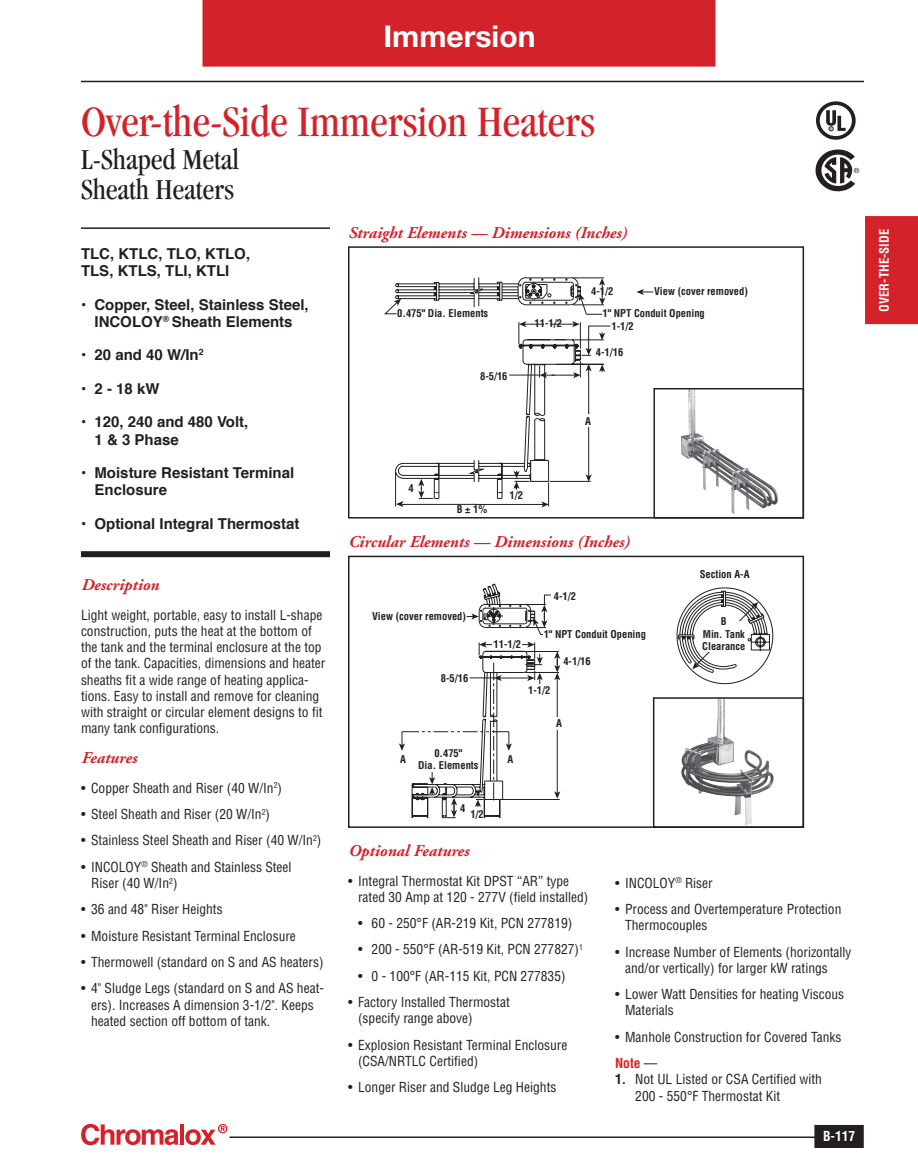
<style>
.page{position:relative;width:918px;height:1175px;background:#fff}
.page>*{position:absolute;margin:0;border:0;box-sizing:border-box;transform-origin:0 0}
.t1{font:condensed 45px "Garamond";color:#d32229}
.t2{font:condensed 30px/30px "Garamond";color:#231f20}
.t3{font:700 30px "Helvetica Neue";color:#fff}
.t4{font:italic 700 16.5px "Adobe Garamond";color:#d32229}
.t5{font:700 15px/17.2px "Helvetica";color:#231f20}
.t6{font:condensed 13.5px/16.2px "Helvetica";color:#231f20}
.t7{font:700 condensed 13.5px "Helvetica";color:#fff}
.t8{font:700 condensed 12.75px "Helvetica";color:#fff}
.t9{font:700 condensed 10.5px/12.6px "Helvetica";color:#231f20;text-align:center}
.s1{font-weight:700;color:#d32229}
.s2{font-weight:700}
</style>
<div class="page">
<div style="left:815px;top:1125px;width:48px;height:22px;background:#231f20"></div>
<div style="left:814px;top:1124px;width:50px;height:24px;border:2px solid #231f20"></div>
<hr style="left:81px;top:81px;width:783px;height:1px;background:#231f20">
<hr style="left:230px;top:1136px;width:588px;height:2px;background:#231f20">
<svg style="left:81px;top:1123px;width:98px;height:22px"></svg>
<hr style="left:180px;top:1124px;width:4px;height:20px;background:#d32229">
<svg style="left:185px;top:1124px;width:42px;height:21px"></svg>
<div style="left:202px;top:0;width:514px;height:67px;background:#d32229"></div>
<div style="left:865px;top:216px;width:53px;height:108px;background:#d32229"></div>
<hr style="left:81px;top:227px;width:249px;height:2px;background:#231f20">
<div style="left:81px;top:551px;width:249px;height:6px;background:#231f20"></div>
<svg style="left:826px;top:110px;width:20px;height:21px"></svg>
<div style="left:816px;top:101px;width:40px;height:39px;border:4px solid #231f20;border-radius:50%"></div>
<svg style="left:815px;top:149px;width:44px;height:43px"></svg>
<svg style="left:676px;top:587px;width:97px;height:97px"></svg>
<svg style="left:399px;top:583px;width:162px;height:235px"></svg>
<div style="left:700px;top:621px;width:47px;height:31px;background:#fff"></div>
<img style="left:681px;top:391px;width:97px;height:123px">
<img style="left:681px;top:700px;width:93px;height:125px">
<div style="left:348px;top:555px;width:456px;height:273px;border:2px solid #231f20"></div>
<div style="left:348px;top:246px;width:456px;height:272px;border:2px solid #231f20"></div>
<div style="left:543px;top:717px;width:33px;height:13px;background:#fff"></div>
<div style="left:492px;top:638px;width:30px;height:11px;background:#fff"></div>
<div style="left:653px;top:697px;width:151px;height:131px;border:2px solid #231f20"></div>
<div style="left:653px;top:388px;width:151px;height:130px;border:2px solid #231f20"></div>
<svg style="left:385px;top:277px;width:226px;height:230px"></svg>
<hr style="left:573px;top:277px;width:31px;height:1px;background:#231f20">
<hr style="left:509px;top:375px;width:30px;height:1px;background:#231f20">
<svg style="left:636px;top:289px;width:17px;height:6px"></svg>
<div style="left:577px;top:414px;width:22px;height:13px;background:#fff"></div>
<h2 class="t3" style="left:383px;top:18px;width:154px">Immersion</h2>
<p class="t1" style="left:81px;top:97px;width:516px">Over-the-Side Immersion Heaters</p>
<p class="t2" style="left:81px;top:144px;width:160px">L-Shaped Metal<br>Sheath Heaters</p>
<p class="t5" style="left:81px;top:245px;width:171px">TLC, KTLC, TLO, KTLO,<br>TLS, KTLS, TLI, KTLI</p>
<p class="t5" style="left:81px;top:296px;width:229px;text-align:center">• Copper, Steel, Stainless Steel,<br>INCOLOY<sup>®</sup> Sheath Elements</p>
<p class="t5" style="left:81px;top:347px;width:124px">• 20 and 40 W/In<sup>2</sup></p>
<p class="t5" style="left:81px;top:380px;width:80px">• 2-18kW</p>
<p class="t5" style="left:94px;top:413px;width:155px;text-indent:-14px">• 120, 240 and 480 Volt,<br>1 &amp; 3 Phase</p>
<p class="t5" style="left:94px;top:464px;width:201px;text-indent:-14px">• Moisture Resistant Terminal<br>Enclosure</p>
<p class="t5" style="left:81px;top:515px;width:220px">• Optional Integral Thermostat</p>
<p class="t4" style="left:81px;top:576px;width:79px">Description</p>
<p class="t6" style="left:81px;top:606px;width:246px">Light weight, portable, easy to install L-shape construction, puts the heat at the bottom of the tank and the terminal enclosure at the top of the tank. Capacities, dimensions and heater sheaths fit a wide range of heating applica&shy;tions. Easy to install and remove for cleaning with straight or circular element designs to fit many tank configurations.</p>
<p class="t4" style="left:81px;top:749px;width:57px">Features</p>
<p class="t6" style="left:81px;top:779px;width:203px">• Copper sheath and Riser (40 W/In<sup>2</sup>)</p>
<p class="t6" style="left:81px;top:806px;width:191px">• Steel Sheath and Riser (20 W/In<sup>2</sup>)</p>
<p class="t6" style="left:81px;top:832px;width:242px">• Stainless Steel Sheath and Riser (40 W/In<sup>2</sup>)</p>
<p class="t6" style="left:91px;top:858px;width:202px;text-indent:-10px">• INCOLOY<sup>®</sup> Sheath and Stainless Steel<br>Riser (40 W/In<sup>2</sup>)</p>
<p class="t6" style="left:81px;top:901px;width:143px">• 36 and 48" Riser Heights</p>
<p class="t6" style="left:81px;top:927px;width:216px">• Moisture Resistant Terminal Enclosure</p>
<p class="t6" style="left:81px;top:953px;width:244px">• Thermowell (standard on S and AS heaters)</p>
<p class="t6" style="left:91px;top:980px;width:234px;text-indent:-10px">• 4" Sludge Legs (standard on S and AS heat&shy;ers). Increases A dimension 3-1/2". Keeps heated section off bottom of tank.</p>
<p class="t4" style="left:348px;top:224px;width:280px">Straight Elements — Dimensions (Inches)</p>
<p class="t9" style="left:397px;top:307px;width:92px">0.475" Dia. Elements</p>
<p class="t9" style="left:480px;top:369px;width:29px">8-5/16</p>
<p class="t9" style="left:654px;top:285px;width:95px">View (cover removed)</p>
<p class="t9" style="left:603px;top:280px;width:104px;line-height:22.5px;text-align:left;text-indent:-11px">4-1/2<br>1" NPT Conduit Opening</p>
<p class="t9" style="left:535px;top:317px;width:29px">11-1/2</p>
<p class="t9" style="left:612px;top:320px;width:24px">1-1/2</p>
<p class="t9" style="left:596px;top:346px;width:29px">4-1/16</p>
<p class="t9" style="left:585px;top:414px;width:7px">A</p>
<p class="t9" style="left:408px;top:481px;width:7px">4</p>
<p class="t9" style="left:457px;top:503px;width:32px">B ± 1%</p>
<p class="t9" style="left:510px;top:489px;width:15px">1/2</p>
<p class="t4" style="left:348px;top:532px;width:283px">Circular Elements — Dimensions (Inches)</p>
<p class="t9" style="left:372px;top:610px;width:95px">View (cover removed)</p>
<p class="t9" style="left:441px;top:672px;width:29px">8-5/16</p>
<p class="t9" style="left:494px;top:638px;width:29px">11-1/2</p>
<p class="t9" style="left:554px;top:590px;width:24px">4-1/2</p>
<p class="t9" style="left:544px;top:628px;width:104px">1" NPT Conduit Opening</p>
<p class="t9" style="left:528px;top:683px;width:24px">1-1/2</p>
<p class="t9" style="left:563px;top:655px;width:29px">4-1/16</p>
<p class="t9" style="left:418px;top:746px;width:62px">0.475"<br>Dia. Elements</p>
<p class="t9" style="left:460px;top:801px;width:7px">4</p>
<p class="t9" style="left:470px;top:807px;width:15px">1/2</p>
<p class="t9" style="left:400px;top:753px;width:7px">A</p>
<p class="t9" style="left:507px;top:753px;width:7px">A</p>
<p class="t9" style="left:556px;top:717px;width:7px">A</p>
<p class="t9" style="left:700px;top:567px;width:51px">Section A-A</p>
<p class="t9" style="left:702px;top:615px;width:45px">B<br>Min. Tank<br>Clearance</p>
<p class="t4" style="left:348px;top:841px;width:122px">Optional Features</p>
<p class="t6" style="left:358px;top:872px;width:232px;text-indent:-10px">• Integral Thermostat Kit DPST “AR” type rated 30 Amp at 120 - 277V (field installed)</p>
<p class="t6" style="left:358px;top:914px;width:216px">• 60 - 250°F (AR-219 Kit, PCN 277819)</p>
<p class="t6" style="left:358px;top:941px;width:226px">• 200 - 550°F (AR-519 Kit, PCN 277827)<sup>1</sup></p>
<p class="t6" style="left:358px;top:967px;width:209px">• 0 - 100°F (AR-115 Kit, PCN 277835)</p>
<p class="t6" style="left:358px;top:993px;width:153px;text-indent:-10px">• Factory Installed Thermostat (specify range above)</p>
<p class="t6" style="left:358px;top:1036px;width:211px;text-indent:-10px">• Explosion Resistant Terminal Enclosure (CSA/NRTLC Certified)</p>
<p class="t6" style="left:348px;top:1078px;width:210px">• Longer Riser and Sludge Leg Heights</p>
<p class="t6" style="left:615px;top:874px;width:99px">• INCOLOY<sup>®</sup> Riser</p>
<p class="t6" style="left:625px;top:901px;width:218px;text-indent:-10px">• Process and Overtemperature Protection<br>Thermocouples</p>
<p class="t6" style="left:625px;top:943px;width:228px;text-indent:-10px">• Increase Number of Elements (horizontally and/or vertically) for larger kW ratings</p>
<p class="t6" style="left:625px;top:986px;width:221px;text-indent:-10px">• Lower Watt Densities for heating Viscous<br>Materials</p>
<p class="t6" style="left:615px;top:1023px;width:228px;line-height:26.2px">• Manhole Construction for Covered Tanks<br><span class="s1">Note</span> —</p>
<p class="t6" style="left:635px;top:1071px;width:188px;text-indent:-20px"><span class="s2">1.</span> Not UL Listed or CSA Certified with<br>200 - 550°F Thermostat Kit</p>
<p class="t7" style="left:823px;top:1127px;width:34px">B-117</p>
<p class="t8" style="left:876px;top:312px;width:84px;rotate:-90deg">over-the-side</p>
</div>
